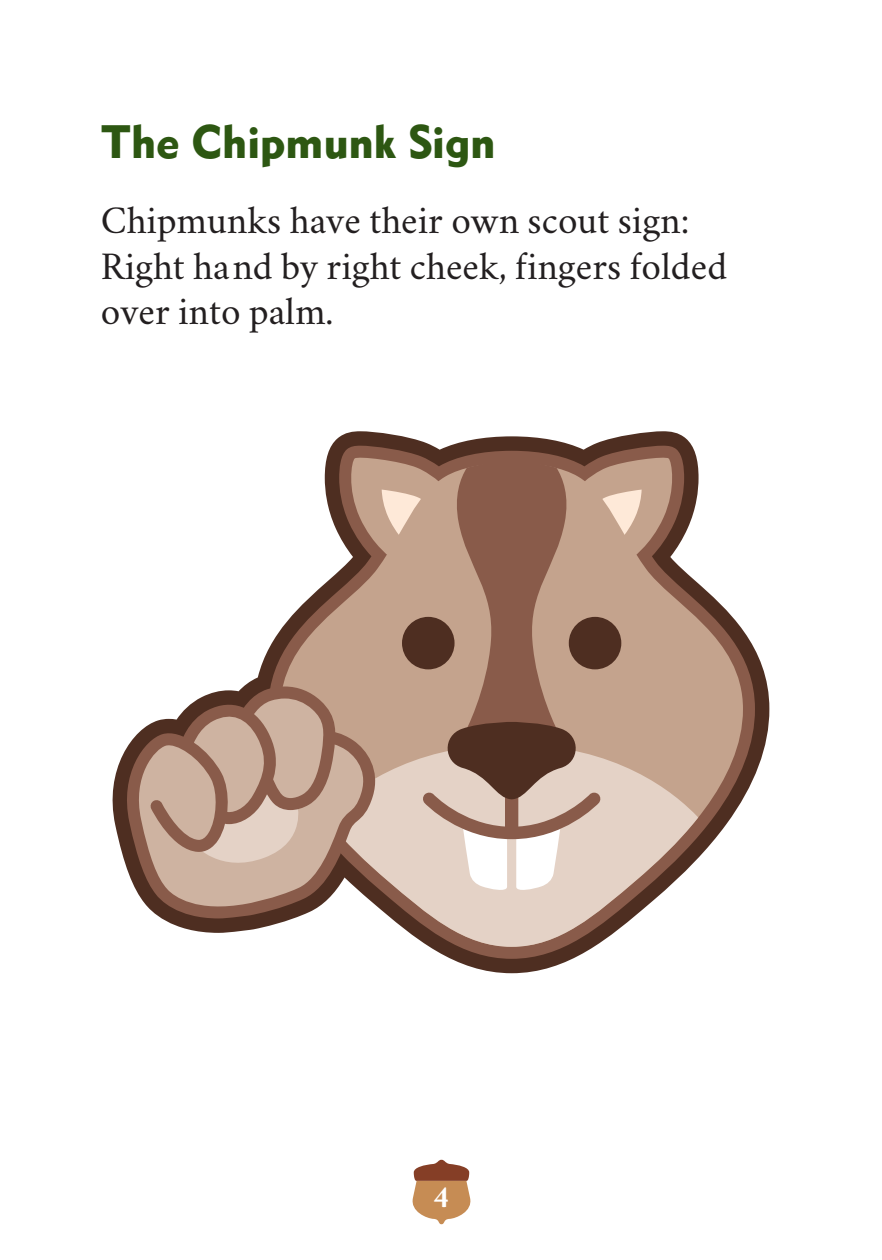
<style>
.page{position:relative;width:882px;height:1260px;background:#fff}
.page>*{position:absolute;margin:0;border:0;box-sizing:border-box;transform-origin:0 0}
.t1{font:45.5px "Gothic CG No 3";color:#2d5712}
.t2{font:38.5px/45.5px "Crimson";color:#231f20}
.t3{font:700 31.5px "Crimson";color:#fff}
</style>
<div class="page">
<svg style="left:413px;top:1160px;width:57px;height:64px"></svg>
<svg style="left:113px;top:431px;width:656px;height:542px"></svg>
<svg style="left:268px;top:446px;width:487px;height:513px"></svg>
<svg style="left:280px;top:458px;width:463px;height:489px"></svg>
<svg style="left:325px;top:745px;width:373px;height:202px"></svg>
<svg style="left:129px;top:456px;width:547px;height:464px"></svg>
<svg style="left:119px;top:729px;width:262px;height:189px;background:#b49787"></svg>
<p class="t1" style="left:101px;top:114px;width:396px">The Chipmunk Sign</p>
<p class="t2" style="left:101px;top:195px;width:628px">Chipmunks have their own scout sign:<br>Right hand by right cheek, fingers folded over into palm.</p>
<p class="t3" style="left:433px;top:1173px;width:17px">4</p>
</div>
